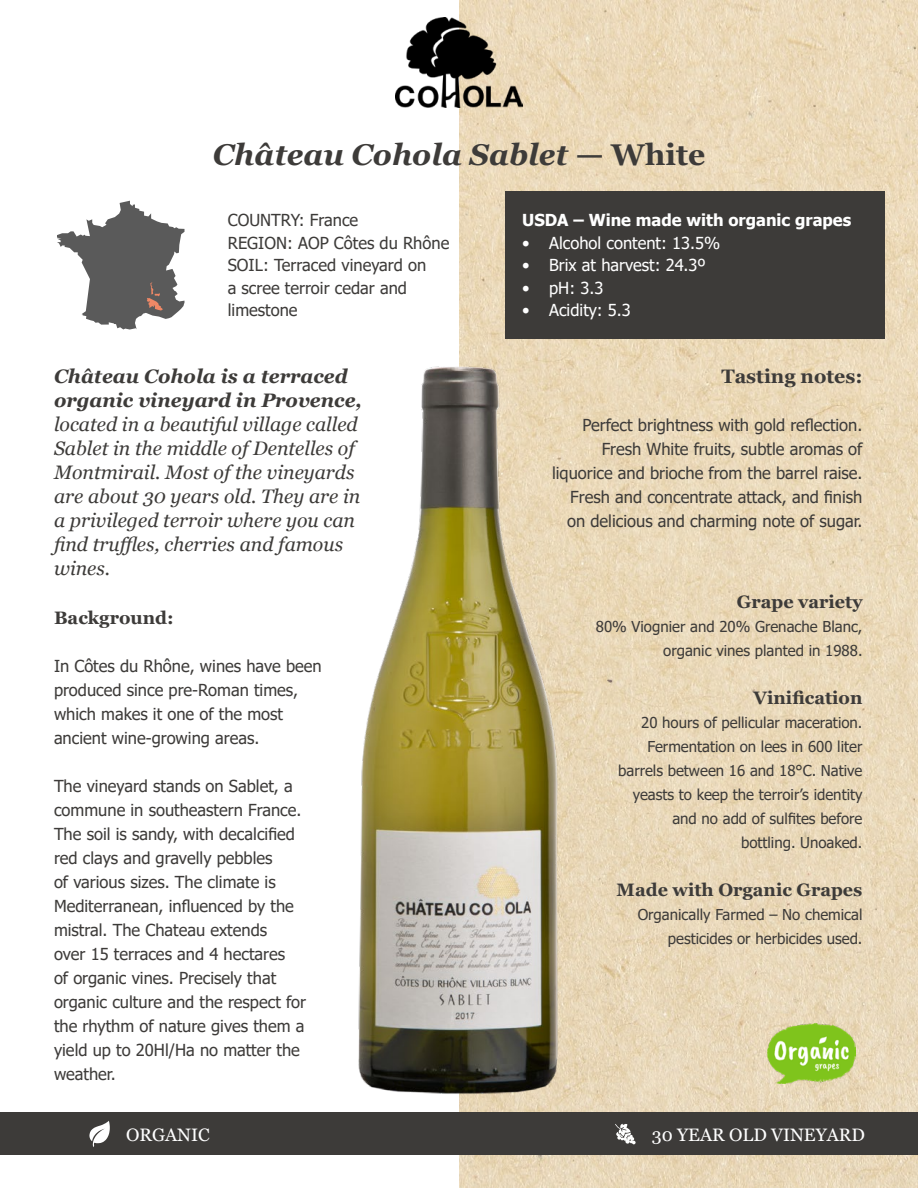
<style>
.page{position:relative;width:918px;height:1188px;background:#fff}
.page>*{position:absolute;margin:0;border:0;box-sizing:border-box;transform-origin:0 0}
.t1{font:italic 700 30px "Georgia";color:#3d3b39}
.t2{font:italic 19.5px/24px "Georgia";color:#3d3b39}
.t3{font:700 19.5px "Georgia";color:#3d3b39}
.t4{font:700 18px "Georgia";color:#3d3b39}
.t5{font:18px "Georgia";color:#fff}
.t6{font:16.5px/24px "Tahoma";color:#3d3b39}
.t7{font:16.5px "Tahoma";color:#fff}
.t8{font:700 16.5px "Tahoma";color:#fff}
.t9{font:15px/24px "Tahoma";color:#3d3b39;text-align:right}
.s1{font-style:normal}
.s2{font-weight:700}
</style>
<div class="page">
<img style="left:459px;top:0;width:459px;height:1188px">
<div style="left:0;top:1113px;width:918px;height:42px;background:#3d3b39"></div>
<div style="left:505px;top:191px;width:379px;height:148px;background:#3d3b39"></div>
<svg style="left:57px;top:201px;width:128px;height:129px"></svg>
<img style="left:359px;top:367px;width:200px;height:727px">
<svg style="left:89px;top:1121px;width:21px;height:26px"></svg>
<svg style="left:615px;top:1124px;width:21px;height:20px"></svg>
<img style="left:396px;top:17px;width:126px;height:91px">
<img style="left:768px;top:1024px;width:88px;height:59px">
<p class="t1" style="left:213px;top:135px;width:494px">Château Cohola Sablet <span class="s1">— White</span></p>
<p class="t6" style="left:228px;top:209px;width:132px">COUNTRY: France</p>
<p class="t6" style="left:228px;top:232px;width:223px">REGION: AOP Côtes du Rhône</p>
<p class="t6" style="left:228px;top:255px;width:200px;line-height:22.5px">SOIL: Terraced vineyard on a scree terroir cedar and limestone</p>
<p class="t8" style="left:522px;top:209px;width:331px">USDA – Wine made with organic grapes</p>
<p class="t7" style="left:522px;top:232px;width:200px">• Alcohol content: 13.5%</p>
<p class="t7" style="left:522px;top:254px;width:185px">• Brix at harvest: 24.3º</p>
<p class="t7" style="left:522px;top:277px;width:83px">• pH: 3.3</p>
<p class="t7" style="left:522px;top:299px;width:110px">• Acidity: 5.3</p>
<p class="t2" style="left:54px;top:364px;width:310px"><span class="s2">Château Cohola is a terraced organic vineyard in Provence, </span>located in a beautiful village called<br>Sablet in the middle of Dentelles of<br>Montmirail. Most of the vineyards are about 30 years old. They are in a privileged terroir where you can find truffles, cherries and famous wines.</p>
<p class="t3" style="left:721px;top:364px;width:143px">Tasting notes:</p>
<p class="t6" style="left:552px;top:414px;width:312px;text-align:right">Perfect brightness with gold reflection.<br>Fresh White fruits, subtle aromas of liquorice and brioche from the barrel raise.<br>Fresh and concentrate attack, and finish on delicious and charming note of sugar.</p>
<p class="t4" style="left:54px;top:606px;width:121px">Background:</p>
<p class="t6" style="left:54px;top:655px;width:269px">In Côtes du Rhône, wines have been produced since pre-Roman times, which makes it one of the most ancient wine-growing areas.</p>
<p class="t6" style="left:54px;top:775px;width:254px">The vineyard stands on Sablet, a commune in southeastern France.<br>The soil is sandy, with decalcified red clays and gravelly pebbles<br>of various sizes. The climate is<br>Mediterranean, influenced by the mistral. The Chateau extends<br>over 15 terraces and 4 hectares<br>of organic vines. Precisely that organic culture and the respect for the rhythm of nature gives them a yield up to 20Hl/Ha no matter the weather.</p>
<p class="t4" style="left:737px;top:590px;width:127px">Grape variety</p>
<p class="t9" style="left:596px;top:615px;width:268px">80% Viognier and 20% Grenache Blanc, organic vines planted in 1988.</p>
<p class="t4" style="left:753px;top:686px;width:111px">Vinification</p>
<p class="t9" style="left:618px;top:711px;width:246px">20 hours of pellicular maceration.<br>Fermentation on lees in 600 liter barrels between 16 and 18°C. Native yeasts to keep the terroir’s identity and no add of sulfites before bottling. Unoaked.</p>
<p class="t4" style="left:617px;top:878px;width:247px">Made with Organic Grapes</p>
<p class="t9" style="left:638px;top:903px;width:226px">Organically Farmed – No chemical pesticides or herbicides used.</p>
<p class="t5" style="left:126px;top:1124px;width:85px">ORGANIC</p>
<p class="t5" style="left:652px;top:1124px;width:215px">30 YEAR OLD VINEYARD</p>
</div>
